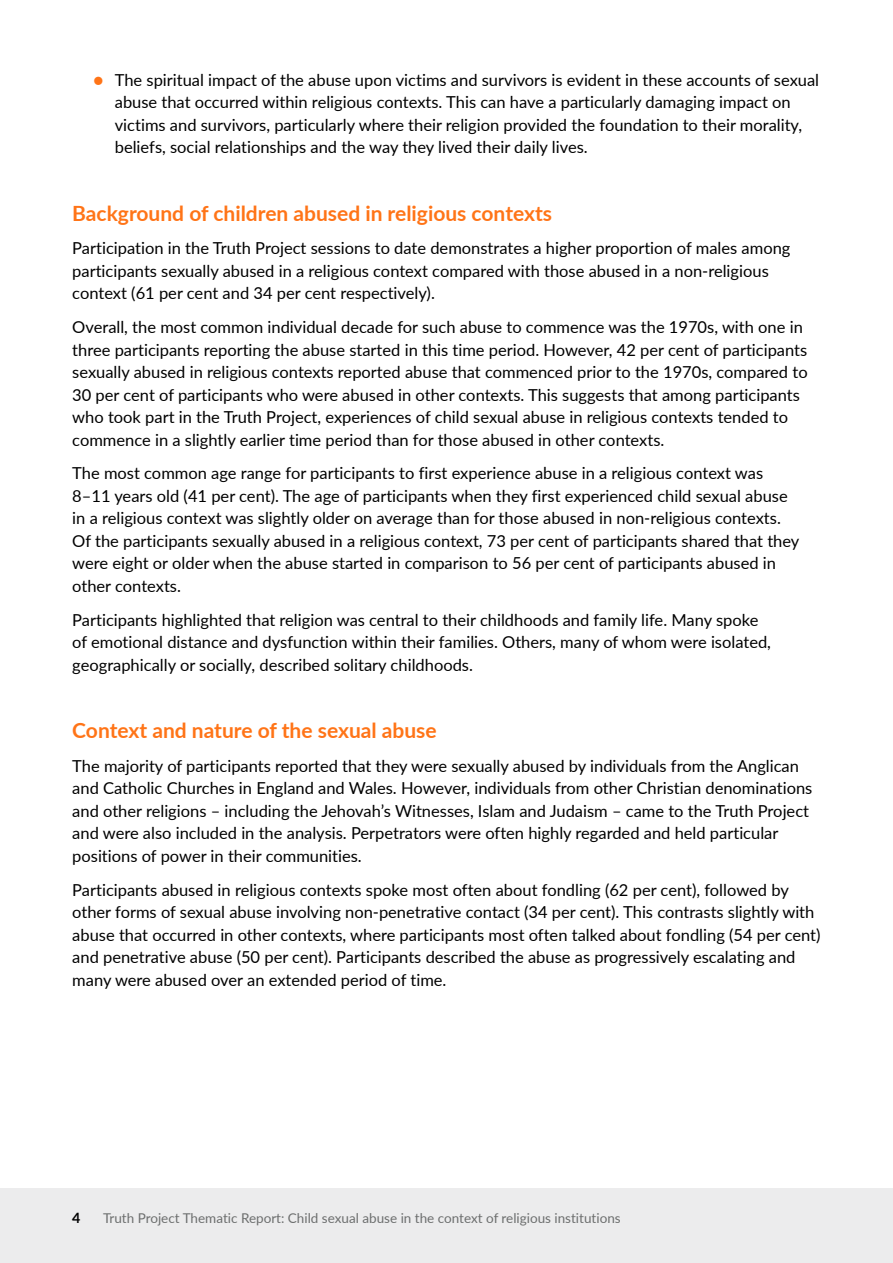
<style>
.page{position:relative;width:893px;height:1263px;background:#fff}
.page>*{position:absolute;margin:0;border:0;box-sizing:border-box;transform-origin:0 0}
.t1{font:700 21px "Lato";color:#ff7417}
.t2{font:16.5px/22.5px "Lato";color:#000}
.t3{font:700 14.25px "Lato";color:#000}
.t4{font:13.5px "Lato";color:#6c6e6e}
.s1{font-weight:700;color:#ff7417}
</style>
<div class="page">
<div style="left:0;top:1188px;width:893px;height:75px;background:#ececed"></div>
<p class="t2" style="left:115px;top:68px;width:706px;text-indent:-21px"><span class="s1">●</span> The spiritual impact of the abuse upon victims and survivors is evident in these accounts of sexual abuse that occurred within religious contexts. This can have a particularly damaging impact on victims and survivors, particularly where their religion provided the foundation to their morality, beliefs, social relationships and the way they lived their daily lives.</p>
<h3 class="t1" style="left:72px;top:197px;width:481px">Background of children abused in religious contexts</h3>
<p class="t2" style="left:72px;top:236px;width:720px">Participation in the Truth Project sessions to date demonstrates a higher proportion of males among participants sexually abused in a religious context compared with those abused in a non-religious context (61 per cent and 34 per cent respectively).</p>
<p class="t2" style="left:72px;top:315px;width:737px">Overall, the most common individual decade for such abuse to commence was the 1970s, with one in three participants reporting the abuse started in this time period. However, 42 per cent of participants sexually abused in religious contexts reported abuse that commenced prior to the 1970s, compared to 30 per cent of participants who were abused in other contexts. This suggests that among participants who took part in the Truth Project, experiences of child sexual abuse in religious contexts tended to commence in a slightly earlier time period than for those abused in other contexts.</p>
<p class="t2" style="left:72px;top:461px;width:729px">The most common age range for participants to first experience abuse in a religious context was 8–11 years old (41 per cent). The age of participants when they first experienced child sexual abuse in a religious context was slightly older on average than for those abused in non-religious contexts.<br>Of the participants sexually abused in a religious context, 73 per cent of participants shared that they were eight or older when the abuse started in comparison to 56 per cent of participants abused in other contexts.</p>
<p class="t2" style="left:72px;top:608px;width:700px">Participants highlighted that religion was central to their childhoods and family life. Many spoke of emotional distance and dysfunction within their families. Others, many of whom were isolated, geographically or socially, described solitary childhoods.</p>
<h3 class="t1" style="left:72px;top:715px;width:366px">Context and nature of the sexual abuse</h3>
<p class="t2" style="left:72px;top:754px;width:742px">The majority of participants reported that they were sexually abused by individuals from the Anglican and Catholic Churches in England and Wales. However, individuals from other Christian denominations and other religions – including the Jehovah’s Witnesses, Islam and Judaism – came to the Truth Project and were also included in the analysis. Perpetrators were often highly regarded and held particular positions of power in their communities.</p>
<p class="t2" style="left:72px;top:878px;width:750px">Participants abused in religious contexts spoke most often about fondling (62 per cent), followed by other forms of sexual abuse involving non-penetrative contact (34 per cent). This contrasts slightly with abuse that occurred in other contexts, where participants most often talked about fondling (54 per cent) and penetrative abuse (50 per cent). Participants described the abuse as progressively escalating and many were abused over an extended period of time.</p>
<p class="t3" style="left:72px;top:1207px;width:10px">4</p>
<p class="t4" style="left:103px;top:1208px;width:519px">Truth Project Thematic Report: Child sexual abuse in the context of religious institutions</p>
</div>
